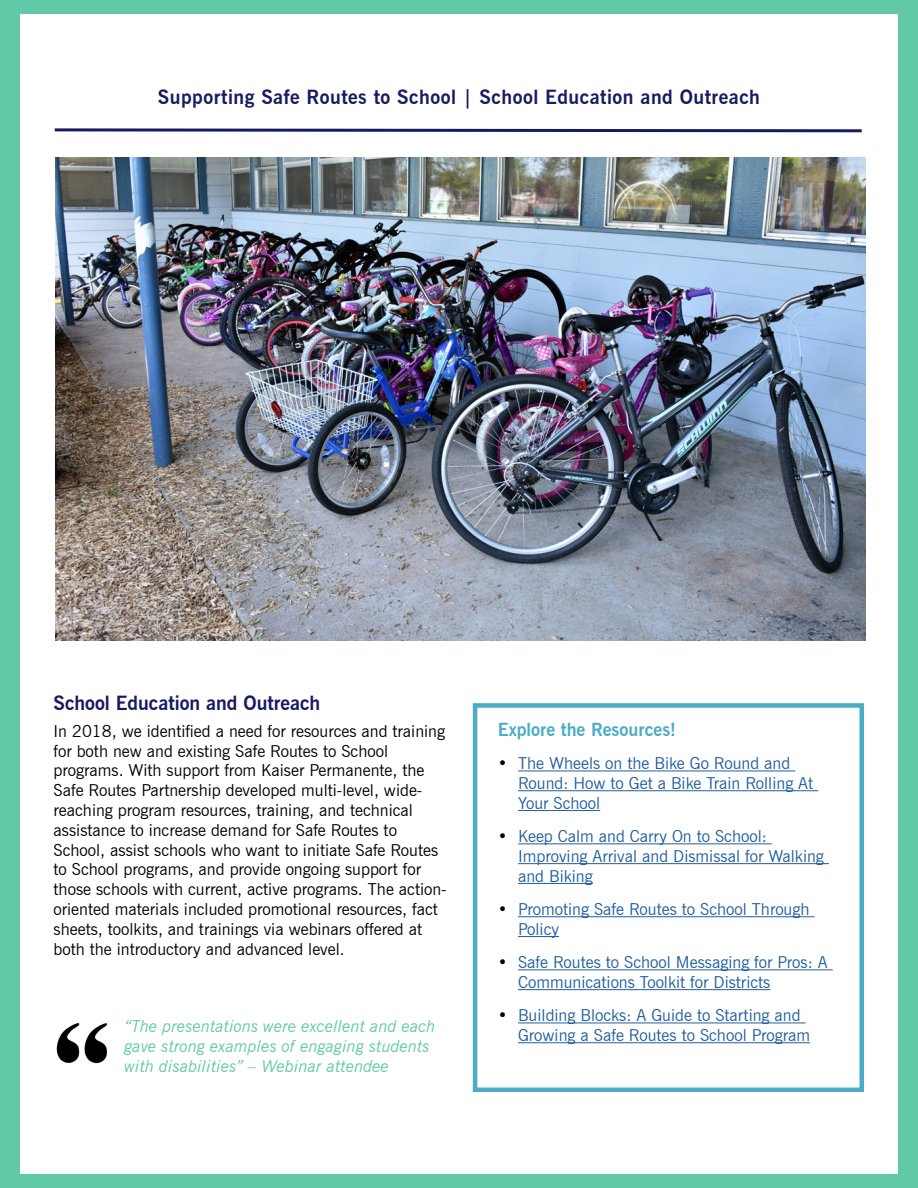
<style>
.page{position:relative;width:918px;height:1188px;background:#61c9a8}
.page>*{position:absolute;margin:0;border:0;box-sizing:border-box;transform-origin:0 0}
.t1{font:700 19.5px "News Gothic BT";letter-spacing:.025em;color:#171b60}
.t2{font:700 19.5px "News Gothic BT";color:#171b60}
.t3{font:700 18px "News Gothic BT";color:#4bacc6}
.t4{font:16.5px/19.8px "News Gothic BT";color:#000}
.t5{font:16.5px/19.8px "News Gothic BT";color:#215e9e}
.t6{font:italic 16.5px/19.8px "News Gothic BT";color:#61c9a8}
.s1{color:#000}
</style>
<div class="page">
<div style="left:20px;top:14px;width:878px;height:1160px;background:#fff"></div>
<img style="left:55px;top:158px;width:810px;height:482px">
<svg style="left:54px;top:128px;width:808px;height:5px"></svg>
<div style="left:473px;top:703px;width:391px;height:389px;border:4px solid #4bacc6"></div>
<img style="left:56px;top:1023px;width:52px;height:40px">
<hr style="left:518px;top:771px;width:277px;height:1px;background:#215e9e">
<hr style="left:518px;top:790px;width:300px;height:1px;background:#215e9e">
<hr style="left:518px;top:810px;width:82px;height:1px;background:#215e9e">
<hr style="left:518px;top:843px;width:254px;height:1px;background:#215e9e">
<hr style="left:518px;top:863px;width:311px;height:1px;background:#215e9e">
<hr style="left:518px;top:883px;width:75px;height:1px;background:#215e9e">
<hr style="left:518px;top:916px;width:297px;height:1px;background:#215e9e">
<hr style="left:518px;top:936px;width:41px;height:1px;background:#215e9e">
<hr style="left:518px;top:969px;width:315px;height:1px;background:#215e9e">
<hr style="left:518px;top:989px;width:252px;height:1px;background:#215e9e">
<hr style="left:518px;top:1023px;width:288px;height:1px;background:#215e9e">
<hr style="left:518px;top:1042px;width:292px;height:1px;background:#215e9e">
<p class="t1" style="left:158px;top:86px;width:604px">Supporting Safe Routes to School | School Education and Outreach</p>
<p class="t2" style="left:54px;top:692px;width:268px">School Education and Outreach</p>
<p class="t4" style="left:54px;top:721px;width:395px">In 2018, we identified a need for resources and training for both new and existing Safe Routes to School programs. With support from Kaiser Permanente, the Safe Routes Partnership developed multi-level, wide&shy;reaching program resources, training, and technical assistance to increase demand for Safe Routes to School, assist schools who want to initiate Safe Routes to School programs, and provide ongoing support for those schools with current, active programs. The action&shy;oriented materials included promotional resources, fact sheets, toolkits, and trainings via webinars offered at both the introductory and advanced level.</p>
<p class="t6" style="left:124px;top:1016px;width:313px">“The presentations were excellent and each gave strong examples of engaging students with disabilities” – Webinar attendee</p>
<p class="t3" style="left:498px;top:719px;width:180px">Explore the Resources!</p>
<p class="t5" style="left:518px;top:754px;width:297px;text-indent:-20px"><span class="s1">•</span> The Wheels on the Bike Go Round and<br>Round: How to Get a Bike Train Rolling At<br>Your School</p>
<p class="t5" style="left:518px;top:826px;width:307px;text-indent:-20px"><span class="s1">•</span> Keep Calm and Carry On to School:<br>Improving Arrival and Dismissal for Walking and Biking</p>
<p class="t5" style="left:518px;top:899px;width:293px;text-indent:-20px"><span class="s1">•</span> Promoting Safe Routes to School Through<br>Policy</p>
<p class="t5" style="left:518px;top:952px;width:311px;text-indent:-20px"><span class="s1">•</span> Safe Routes to School Messaging for Pros: A<br>Communications Toolkit for Districts</p>
<p class="t5" style="left:518px;top:1005px;width:294px;text-indent:-20px"><span class="s1">•</span> Building Blocks: A Guide to Starting and<br>Growing a Safe Routes to School Program</p>
</div>
